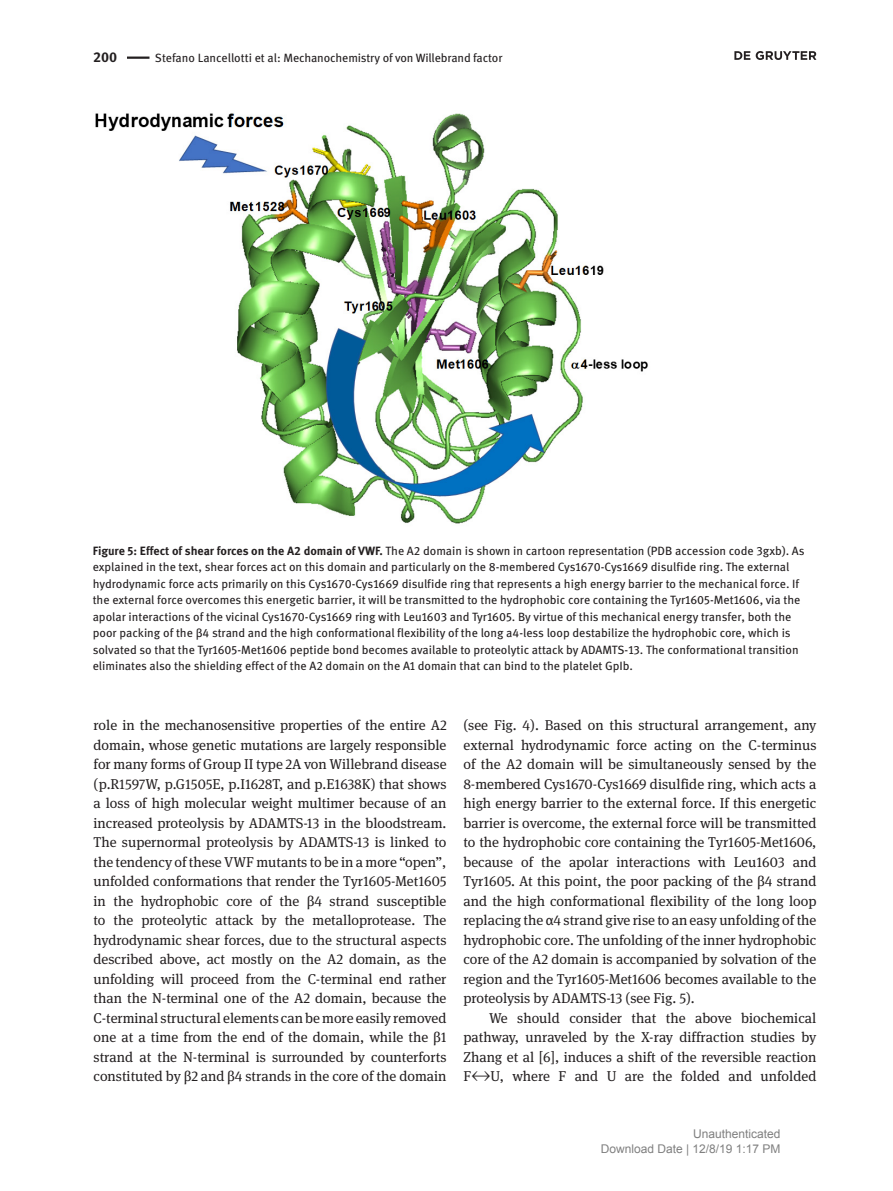
<style>
.page{position:relative;width:893px;height:1191px;background:#fff}
.page>*{position:absolute;margin:0;border:0;box-sizing:border-box;transform-origin:0 0}
.paragraph_without_in{font:14.25px/19.5px "DG Meta Serif Science";color:#231f20;text-align:justify}
.paragraph_with_inden{font:14.25px/19.5px "DG Meta Serif Science";color:#231f20;text-align:justify}
.t1{font:700 14.25px "DG Meta Science";color:#231f20}
.caption_figure{font:12px/16.5px "DG Meta Science";color:#231f20}
.t2{font:12px/15px "Arial";color:#808080;text-align:right}
.s1{font-weight:700}
</style>
<div class="page">
<svg style="left:734px;top:51px;width:82px;height:9px"></svg>
<hr style="left:127px;top:57px;width:22px;height:2px;background:#231f20">
<img style="left:95px;top:113px;width:553px;height:411px">
<p class="t1" style="left:93px;top:45px;width:26px">200</p>
<p class="caption_figure" style="left:155px;top:49px;width:349px">Stefano Lancellotti et al: Mechanochemistry of von Willebrand factor</p>
<p class="caption_figure" style="left:93px;top:542px;width:713px"><span class="s1">Figure 5: Effect of shear forces on the A2 domain of VWF.</span> The A2 domain is shown in cartoon representation (PDB accession code 3gxb). As explained in the text, shear forces act on this domain and particularly on the 8-membered Cys1670-Cys1669 disulfide ring. The external hydrodynamic force acts primarily on this Cys1670-Cys1669 disulfide ring that represents a high energy barrier to the mechanical force. If the external force overcomes this energetic barrier, it will be transmitted to the hydrophobic core containing the Tyr1605-Met1606, via the apolar interactions of the vicinal Cys1670-Cys1669 ring with Leu1603 and Tyr1605. By virtue of this mechanical energy transfer, both the poor packing of the β4 strand and the high conformational flexibility of the long a4-less loop destabilize the hydrophobic core, which is solvated so that the Tyr1605-Met1606 peptide bond becomes available to proteolytic attack by ADAMTS-13. The conformational transition eliminates also the shielding effect of the A2 domain on the A1 domain that can bind to the platelet GpIb.</p>
<p class="paragraph_without_in" style="left:94px;top:715px;width:354px">role in the mechanosensitive properties of the entire A2 domain, whose genetic mutations are largely responsible for many forms of Group II type 2A von Willebrand disease (p.R1597W, p.G1505E, p.I1628T, and p.E1638K) that shows a loss of high molecular weight multimer because of an increased proteolysis by ADAMTS-13 in the bloodstream.<br>The supernormal proteolysis by ADAMTS-13 is linked to the tendency of these VWF mutants to be in a more “open”, unfolded conformations that render the Tyr1605-Met1605 in the hydrophobic core of the β4 strand susceptible to the proteolytic attack by the metalloprotease. The hydrodynamic shear forces, due to the structural aspects described above, act mostly on the A2 domain, as the unfolding will proceed from the C-terminal end rather than the N-terminal one of the A2 domain, because the C-terminal structural elements can be more easily removed one at a time from the end of the domain, while the β1 strand at the N-terminal is surrounded by counterforts constituted by β2 and β4 strands in the core of the domain</p>
<p class="paragraph_without_in" style="left:463px;top:715px;width:354px">(see Fig. 4). Based on this structural arrangement, any external hydrodynamic force acting on the C-terminus of the A2 domain will be simultaneously sensed by the 8-membered Cys1670-Cys1669 disulfide ring, which acts a high energy barrier to the external force. If this energetic barrier is overcome, the external force will be transmitted to the hydrophobic core containing the Tyr1605-Met1606, because of the apolar interactions with Leu1603 and Tyr1605. At this point, the poor packing of the β4 strand and the high conformational flexibility of the long loop replacing the α4 strand give rise to an easy unfolding of the hydrophobic core. The unfolding of the inner hydrophobic core of the A2 domain is accompanied by solvation of the region and the Tyr1605-Met1606 becomes available to the proteolysis by ADAMTS-13 (see Fig. 5).</p>
<p class="paragraph_with_inden" style="left:463px;top:1007px;width:354px;text-indent:26px">We should consider that the above biochemical pathway, unraveled by the X-ray diffraction studies by Zhang et al [6], induces a shift of the reversible reaction F↔U, where F and U are the folded and unfolded</p>
<p class="t2" style="left:601px;top:1127px;width:181px">Unauthenticated<br>Download Date | 12/8/19 1:17 PM</p>
</div>
